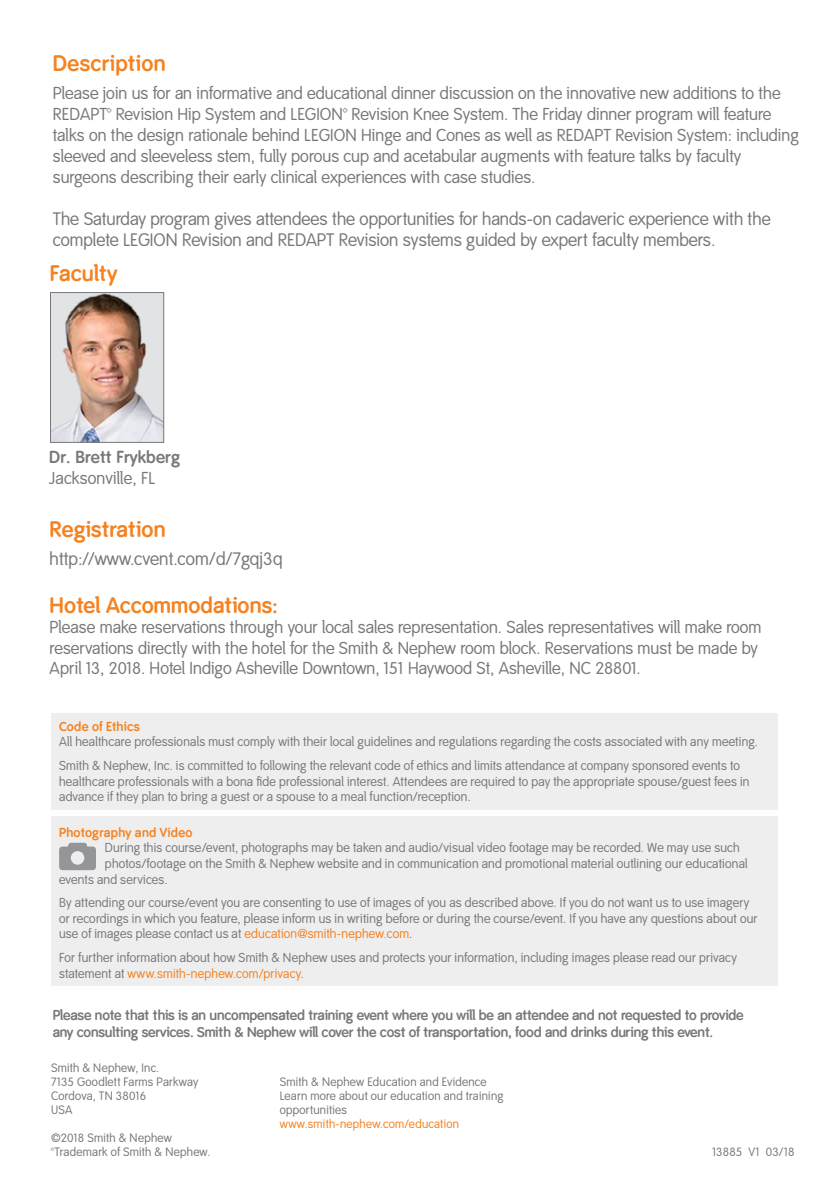
<style>
.page{position:relative;width:840px;height:1191px;background:#fff}
.page>*{position:absolute;margin:0;border:0;box-sizing:border-box;transform-origin:0 0}
.t1{font:700 22px "Smith&Nephew LF";letter-spacing:.01em;color:#f58220}
.t2{font:700 22px "Smith&Nephew";letter-spacing:.005em;color:#f58220}
.t3{font:18px "Smith&Nephew";letter-spacing:.005em;color:#77787b}
.t4{font:17.8px/21px "Smith&Nephew LF";color:#77787b}
.t5{font:17px/21px "Smith&Nephew LF";letter-spacing:.005em;color:#77787b}
.t6{font:17px/20.4px "Smith&Nephew";letter-spacing:.005em;color:#77787b}
.t7{font:700 17px "Smith&Nephew LF";letter-spacing:.01em;color:#77787b}
.t8{font:700 14px/16.8px "Smith&Nephew LF";letter-spacing:-.01em;color:#77787b}
.t9{font:12.8px/15.6px "Smith&Nephew LF";letter-spacing:.015em;color:#77787b}
.t10{font:700 12.8px "Smith&Nephew LF";letter-spacing:.02em;color:#f58220}
.t11{font:12px/14px "Smith&Nephew LF";letter-spacing:.025em;color:#77787b}
.t12{font:12px "Smith&Nephew LF";letter-spacing:.025em;color:#f58220}
.t13{font:12px "Smith&Nephew";letter-spacing:.02em;color:#77787b}
.s1{color:#f58220}
</style>
<div class="page">
<div style="left:51px;top:816px;width:726px;height:169px;background:#eeeeef"></div>
<div style="left:51px;top:713px;width:726px;height:96px;background:#eeeeef"></div>
<svg style="left:59px;top:842px;width:37px;height:28px"></svg>
<img style="left:52px;top:294px;width:110px;height:147px">
<div style="left:50px;top:292px;width:114px;height:151px;border:1px solid #77787b"></div>
<h1 class="t1" style="left:53px;top:50px;width:114px">Description</h1>
<p class="t5" style="left:53px;top:83px;width:747px">Please join us for an informative and educational dinner discussion on the innovative new additions to the REDAPT™ Revision Hip System and LEGION™ Revision Knee System. The Friday dinner program will feature talks on the design rationale behind LEGION Hinge and Cones as well as REDAPT Revision System: including sleeved and sleeveless stem, fully porous cup and acetabular augments with feature talks by faculty surgeons describing their early clinical experiences with case studies.</p>
<h3 class="t4" style="left:53px;top:209px;width:719px">The Saturday program gives attendees the opportunities for hands-on cadaveric experience with the complete LEGION Revision and REDAPT Revision systems guided by expert faculty members.</h3>
<h1 class="t1" style="left:50px;top:260px;width:69px">Faculty</h1>
<h3 class="t7" style="left:49px;top:447px;width:132px">Dr. Brett Frykberg</h3>
<h3 class="t5" style="left:49px;top:468px;width:107px">Jacksonville, FL</h3>
<h1 class="t1" style="left:50px;top:517px;width:117px">Registration</h1>
<h2 class="t3" style="left:50px;top:548px;width:234px">http://www.cvent.com/d/7gqj3q</h2>
<h1 class="t2" style="left:50px;top:592px;width:230px">Hotel Accommodations:</h1>
<p class="t6" style="left:50px;top:617px;width:713px">Please make reservations through your local sales representation. Sales representatives will make room reservations directly with the hotel for the Smith &amp; Nephew room block. Reservations must be made by<br>April 13, 2018. Hotel Indigo Asheville Downtown, 151 Haywood St, Asheville, NC 28801.</p>
<p class="t10" style="left:59px;top:718px;width:82px">Code of Ethics</p>
<p class="t9" style="left:59px;top:730px;width:699px;line-height:23.6px">All healthcare professionals must comply with their local guidelines and regulations regarding the costs associated with any meeting.<br>Smith &amp; Nephew, Inc. is committed to following the relevant code of ethics and limits attendance at company sponsored events to</p>
<p class="t9" style="left:59px;top:773px;width:691px">healthcare professionals with a bona fide professional interest. Attendees are required to pay the appropriate spouse/guest fees in advance if they plan to bring a guest or a spouse to a meal function/reception.</p>
<p class="t10" style="left:59px;top:824px;width:135px">Photography and Video</p>
<p class="t9" style="left:105px;top:840px;width:636px">During this course/event, photographs may be taken and audio/visual video footage may be recorded. We may use such</p>
<p class="t9" style="left:105px;top:856px;width:643px">photos/footage on the Smith &amp; Nephew website and in communication and promotional material outlining our educational</p>
<p class="t9" style="left:59px;top:871px;width:110px">events and services.</p>
<p class="t9" style="left:59px;top:895px;width:699px">By attending our course/event you are consenting to use of images of you as described above. If you do not want us to use imagery or recordings in which you feature, please inform us in writing before or during the course/event. If you have any questions about our use of images please contact us at <span class="s1">education@smith-nephew.com</span>.</p>
<p class="t9" style="left:59px;top:950px;width:679px">For further information about how Smith &amp; Nephew uses and protects your information, including images please read our privacy statement at <span class="s1">www.smith-nephew.com/privacy</span>.</p>
<p class="t8" style="left:53px;top:1007px;width:692px">Please note that this is an uncompensated training event where you will be an attendee and not requested to provide any consulting services. Smith &amp; Nephew will cover the cost of transportation, food and drinks during this event.</p>
<p class="t11" style="left:51px;top:1061px;width:149px">Smith &amp; Nephew, Inc.<br>7135 Goodlett Farms Parkway<br>Cordova, TN 38016<br>USA</p>
<p class="t13" style="left:51px;top:1131px;width:122px">©2018 Smith &amp; Nephew</p>
<p class="t11" style="left:51px;top:1145px;width:161px">™Trademark of Smith &amp; Nephew.</p>
<p class="t11" style="left:712px;top:1145px;width:84px">13885 V1 03/18</p>
<p class="t11" style="left:279px;top:1075px;width:225px">Smith &amp; Nephew Education and Evidence<br>Learn more about our education and training opportunities</p>
<p class="t12" style="left:279px;top:1117px;width:181px">www.smith-nephew.com/education</p>
</div>
